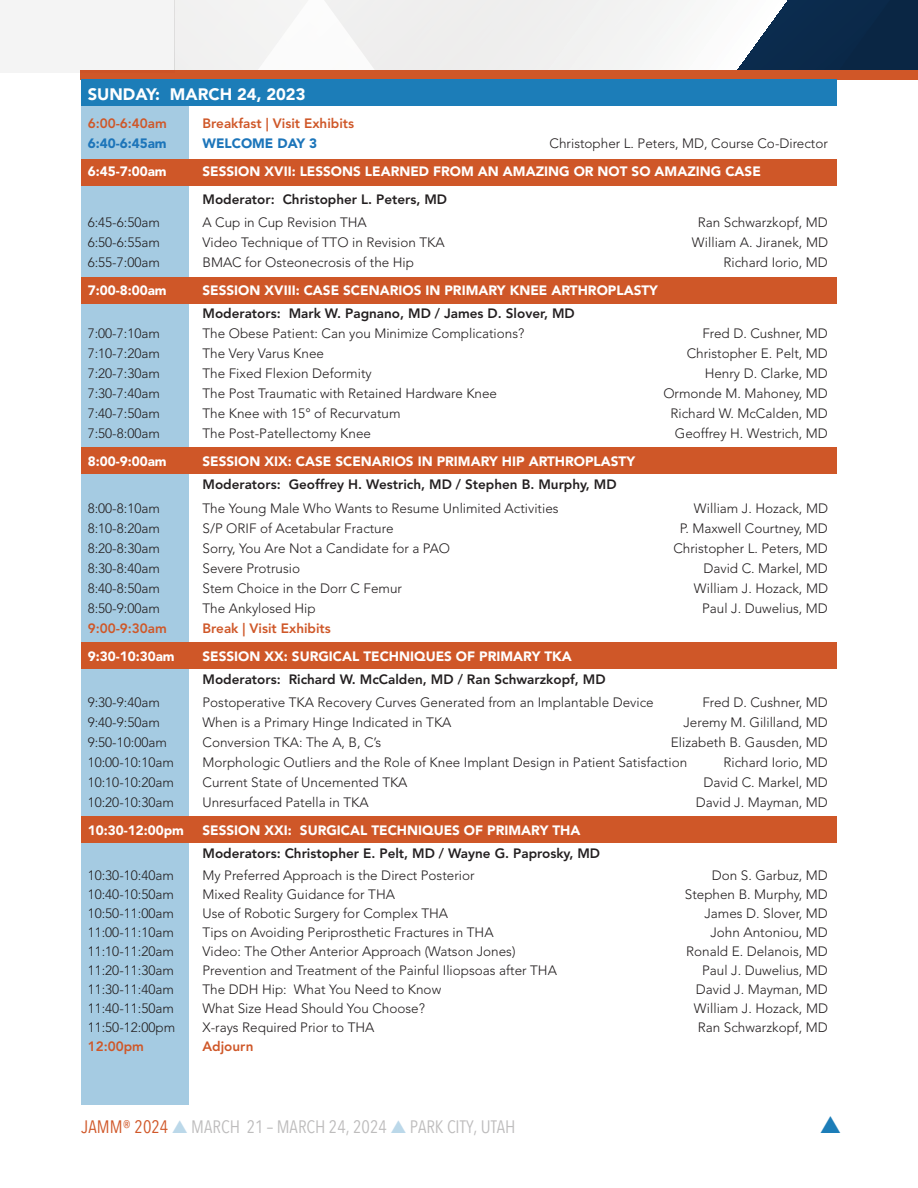
<style>
.page{position:relative;width:918px;height:1188px;background:#fff}
.page>*{position:absolute;margin:0;border:0;box-sizing:border-box;transform-origin:0 0}
.t1{font:18px "Avenir Next Condensed";color:rgb(35 31 32/.3)}
.t2{font:900 16.5px "Avenir LT Std";color:#fff}
.t3{font:300 13.5px "Avenir LT Std";color:#231f20}
.t4{font:900 13.5px "Avenir LT Std";color:#fff}
.t5{font:800 13.5px "Avenir LT Std";color:#231f20}
.t6{font:800 13.5px "Avenir LT Std";color:#cf5728}
.t7{font:900 13.5px "Avenir LT Std";color:#1c75ba}
.s1{color:#d05728}
.s2{color:rgb(28 125 184/.3)}
</style>
<div class="page">
<svg style="left:175px;top:0;width:653px;height:70px"></svg>
<div style="left:828px;top:0;width:90px;height:70px;background:#0a2644"></div>
<div style="left:81px;top:70px;width:837px;height:10px;background:#d05728"></div>
<div style="left:0;top:0;width:175px;height:73px;background:#f4f4f4"></div>
<div style="left:81px;top:80px;width:108px;height:1026px;background:#a5cbe2"></div>
<div style="left:81px;top:642px;width:756px;height:27px;background:#cf5728"></div>
<div style="left:81px;top:277px;width:756px;height:27px;background:#cf5728"></div>
<div style="left:81px;top:816px;width:756px;height:27px;background:#cf5728"></div>
<div style="left:81px;top:447px;width:756px;height:27px;background:#cf5728"></div>
<div style="left:81px;top:159px;width:756px;height:27px;background:#cf5728"></div>
<div style="left:81px;top:80px;width:756px;height:26px;background:#1c7db8"></div>
<p class="t2" style="left:88px;top:85px;width:219px">SUNDAY: MARCH 24, 2023</p>
<p class="t6" style="left:88px;top:116px;width:81px">6:00-6:40am</p>
<p class="t6" style="left:202px;top:116px;width:153px">Breakfast | Visit Exhibits</p>
<p class="t7" style="left:88px;top:135px;width:80px">6:40-6:45am</p>
<p class="t7" style="left:202px;top:135px;width:116px">WELCOME DAY 3</p>
<p class="t3" style="left:550px;top:136px;width:280px">Christopher L. Peters, MD, Course Co-Director</p>
<p class="t4" style="left:88px;top:163px;width:80px">6:45-7:00am</p>
<p class="t4" style="left:202px;top:163px;width:560px">SESSION XVII: LESSONS LEARNED FROM AN AMAZING OR NOT SO AMAZING CASE</p>
<p class="t5" style="left:202px;top:191px;width:246px">Moderator: Christopher L. Peters, MD</p>
<p class="t3" style="left:88px;top:215px;width:74px">6:45-6:50am</p>
<p class="t3" style="left:202px;top:215px;width:166px">A Cup in Cup Revision THA</p>
<p class="t3" style="left:698px;top:215px;width:132px">Ran Schwarzkopf, MD</p>
<p class="t3" style="left:88px;top:235px;width:74px">6:50-6:55am</p>
<p class="t3" style="left:202px;top:235px;width:244px">Video Technique of TTO in Revision TKA</p>
<p class="t3" style="left:692px;top:235px;width:138px">William A. Jiranek, MD</p>
<p class="t3" style="left:88px;top:255px;width:74px">6:55-7:00am</p>
<p class="t3" style="left:202px;top:255px;width:213px">BMAC for Osteonecrosis of the Hip</p>
<p class="t3" style="left:723px;top:255px;width:106px">Richard Iorio, MD</p>
<p class="t4" style="left:88px;top:282px;width:80px">7:00-8:00am</p>
<p class="t4" style="left:202px;top:282px;width:457px">SESSION XVIII: CASE SCENARIOS IN PRIMARY KNEE ARTHROPLASTY</p>
<p class="t5" style="left:202px;top:306px;width:374px">Moderators: Mark W. Pagnano, MD / James D. Slover, MD</p>
<p class="t3" style="left:88px;top:326px;width:74px">7:00-7:10am</p>
<p class="t3" style="left:202px;top:326px;width:323px">The Obese Patient: Can you Minimize Complications?</p>
<p class="t3" style="left:702px;top:326px;width:127px">Fred D. Cushner, MD</p>
<p class="t3" style="left:88px;top:346px;width:74px">7:10-7:20am</p>
<p class="t3" style="left:202px;top:346px;width:123px">The Very Varus Knee</p>
<p class="t3" style="left:687px;top:346px;width:143px">Christopher E. Pelt, MD</p>
<p class="t3" style="left:88px;top:366px;width:74px">7:20-7:30am</p>
<p class="t3" style="left:202px;top:366px;width:171px">The Fixed Flexion Deformity</p>
<p class="t3" style="left:705px;top:366px;width:125px">Henry D. Clarke, MD</p>
<p class="t3" style="left:88px;top:386px;width:74px">7:30-7:40am</p>
<p class="t3" style="left:202px;top:386px;width:296px">The Post Traumatic with Retained Hardware Knee</p>
<p class="t3" style="left:663px;top:386px;width:166px">Ormonde M. Mahoney, MD</p>
<p class="t3" style="left:88px;top:406px;width:74px">7:40-7:50am</p>
<p class="t3" style="left:202px;top:406px;width:200px">The Knee with 15° of Recurvatum</p>
<p class="t3" style="left:670px;top:406px;width:159px">Richard W. McCalden, MD</p>
<p class="t3" style="left:88px;top:426px;width:74px">7:50-8:00am</p>
<p class="t3" style="left:202px;top:426px;width:170px">The Post-Patellectomy Knee</p>
<p class="t3" style="left:675px;top:426px;width:155px">Geoffrey H. Westrich, MD</p>
<p class="t4" style="left:88px;top:453px;width:80px">8:00-9:00am</p>
<p class="t4" style="left:202px;top:453px;width:434px">SESSION XIX: CASE SCENARIOS IN PRIMARY HIP ARTHROPLASTY</p>
<p class="t5" style="left:202px;top:477px;width:416px">Moderators: Geoffrey H. Westrich, MD / Stephen B. Murphy, MD</p>
<p class="t3" style="left:88px;top:500px;width:74px">8:00-8:10am</p>
<p class="t3" style="left:202px;top:500px;width:358px">The Young Male Who Wants to Resume Unlimited Activities</p>
<p class="t3" style="left:694px;top:500px;width:136px">William J. Hozack, MD</p>
<p class="t3" style="left:88px;top:520px;width:74px">8:10-8:20am</p>
<p class="t3" style="left:202px;top:520px;width:193px">S/P ORIF of Acetabular Fracture</p>
<p class="t3" style="left:680px;top:520px;width:150px">P. Maxwell Courtney, MD</p>
<p class="t3" style="left:88px;top:540px;width:74px">8:20-8:30am</p>
<p class="t3" style="left:202px;top:540px;width:249px">Sorry, You Are Not a Candidate for a PAO</p>
<p class="t3" style="left:673px;top:540px;width:156px">Christopher L. Peters, MD</p>
<p class="t3" style="left:88px;top:560px;width:74px">8:30-8:40am</p>
<p class="t3" style="left:202px;top:560px;width:99px">Severe Protrusio</p>
<p class="t3" style="left:703px;top:560px;width:126px">David C. Markel, MD</p>
<p class="t3" style="left:88px;top:580px;width:74px">8:40-8:50am</p>
<p class="t3" style="left:202px;top:580px;width:201px">Stem Choice in the Dorr C Femur</p>
<p class="t3" style="left:694px;top:580px;width:136px">William J. Hozack, MD</p>
<p class="t3" style="left:88px;top:600px;width:74px">8:50-9:00am</p>
<p class="t3" style="left:202px;top:600px;width:115px">The Ankylosed Hip</p>
<p class="t3" style="left:702px;top:600px;width:127px">Paul J. Duwelius, MD</p>
<p class="t6" style="left:88px;top:620px;width:81px">9:00-9:30am</p>
<p class="t6" style="left:202px;top:620px;width:130px">Break | Visit Exhibits</p>
<p class="t4" style="left:88px;top:648px;width:88px">9:30-10:30am</p>
<p class="t4" style="left:202px;top:648px;width:371px">SESSION XX: SURGICAL TECHNIQUES OF PRIMARY TKA</p>
<p class="t5" style="left:202px;top:671px;width:405px">Moderators: Richard W. McCalden, MD / Ran Schwarzkopf, MD</p>
<p class="t3" style="left:88px;top:694px;width:74px">9:30-9:40am</p>
<p class="t3" style="left:202px;top:694px;width:453px">Postoperative TKA Recovery Curves Generated from an Implantable Device</p>
<p class="t3" style="left:702px;top:694px;width:127px">Fred D. Cushner, MD</p>
<p class="t3" style="left:88px;top:714px;width:74px">9:40-9:50am</p>
<p class="t3" style="left:202px;top:714px;width:251px">When is a Primary Hinge Indicated in TKA</p>
<p class="t3" style="left:683px;top:714px;width:146px">Jeremy M. Gililland, MD</p>
<p class="t3" style="left:88px;top:735px;width:81px">9:50-10:00am</p>
<p class="t3" style="left:202px;top:735px;width:180px">Conversion TKA: The A, B, C’s</p>
<p class="t3" style="left:671px;top:735px;width:159px">Elizabeth B. Gausden, MD</p>
<p class="t3" style="left:88px;top:755px;width:88px">10:00-10:10am</p>
<p class="t3" style="left:202px;top:755px;width:486px">Morphologic Outliers and the Role of Knee Implant Design in Patient Satisfaction</p>
<p class="t3" style="left:723px;top:755px;width:106px">Richard Iorio, MD</p>
<p class="t3" style="left:88px;top:775px;width:88px">10:10-10:20am</p>
<p class="t3" style="left:202px;top:775px;width:207px">Current State of Uncemented TKA</p>
<p class="t3" style="left:703px;top:775px;width:126px">David C. Markel, MD</p>
<p class="t3" style="left:88px;top:795px;width:88px">10:20-10:30am</p>
<p class="t3" style="left:202px;top:795px;width:168px">Unresurfaced Patella in TKA</p>
<p class="t3" style="left:696px;top:795px;width:134px">David J. Mayman, MD</p>
<p class="t4" style="left:88px;top:822px;width:98px">10:30-12:00pm</p>
<p class="t4" style="left:202px;top:822px;width:379px">SESSION XXI: SURGICAL TECHNIQUES OF PRIMARY THA</p>
<p class="t5" style="left:202px;top:846px;width:399px">Moderators: Christopher E. Pelt, MD / Wayne G. Paprosky, MD</p>
<p class="t3" style="left:88px;top:868px;width:88px">10:30-10:40am</p>
<p class="t3" style="left:202px;top:868px;width:274px">My Preferred Approach is the Direct Posterior</p>
<p class="t3" style="left:712px;top:868px;width:118px">Don S. Garbuz, MD</p>
<p class="t3" style="left:88px;top:887px;width:88px">10:40-10:50am</p>
<p class="t3" style="left:202px;top:887px;width:194px">Mixed Reality Guidance for THA</p>
<p class="t3" style="left:685px;top:887px;width:145px">Stephen B. Murphy, MD</p>
<p class="t3" style="left:88px;top:906px;width:88px">10:50-11:00am</p>
<p class="t3" style="left:202px;top:906px;width:247px">Use of Robotic Surgery for Complex THA</p>
<p class="t3" style="left:704px;top:906px;width:125px">James D. Slover, MD</p>
<p class="t3" style="left:88px;top:925px;width:88px">11:00-11:10am</p>
<p class="t3" style="left:202px;top:925px;width:293px">Tips on Avoiding Periprosthetic Fractures in THA</p>
<p class="t3" style="left:710px;top:925px;width:119px">John Antoniou, MD</p>
<p class="t3" style="left:88px;top:944px;width:88px">11:10-11:20am</p>
<p class="t3" style="left:202px;top:944px;width:315px">Video: The Other Anterior Approach (Watson Jones)</p>
<p class="t3" style="left:686px;top:944px;width:143px">Ronald E. Delanois, MD</p>
<p class="t3" style="left:88px;top:962px;width:88px">11:20-11:30am</p>
<p class="t3" style="left:202px;top:962px;width:356px">Prevention and Treatment of the Painful Iliopsoas after THA</p>
<p class="t3" style="left:702px;top:962px;width:127px">Paul J. Duwelius, MD</p>
<p class="t3" style="left:88px;top:981px;width:88px">11:30-11:40am</p>
<p class="t3" style="left:202px;top:981px;width:240px">The DDH Hip: What You Need to Know</p>
<p class="t3" style="left:696px;top:981px;width:134px">David J. Mayman, MD</p>
<p class="t3" style="left:88px;top:1000px;width:88px">11:40-11:50am</p>
<p class="t3" style="left:202px;top:1000px;width:224px">What Size Head Should You Choose?</p>
<p class="t3" style="left:694px;top:1000px;width:136px">William J. Hozack, MD</p>
<p class="t3" style="left:88px;top:1019px;width:89px">11:50-12:00pm</p>
<p class="t3" style="left:202px;top:1019px;width:174px">X-rays Required Prior to THA</p>
<p class="t3" style="left:698px;top:1019px;width:132px">Ran Schwarzkopf, MD</p>
<p class="t6" style="left:88px;top:1038px;width:58px">12:00pm</p>
<p class="t6" style="left:202px;top:1038px;width:52px">Adjourn</p>
<h1 class="t1" style="left:82px;top:1111px;width:436px"><span class="s1">JAMM® 2024</span> <span class="s2">▲</span> MARCH 21 – MARCH 24, 2024 <span class="s2">▲</span> PARK CITY, UTAH</h1>
</div>
